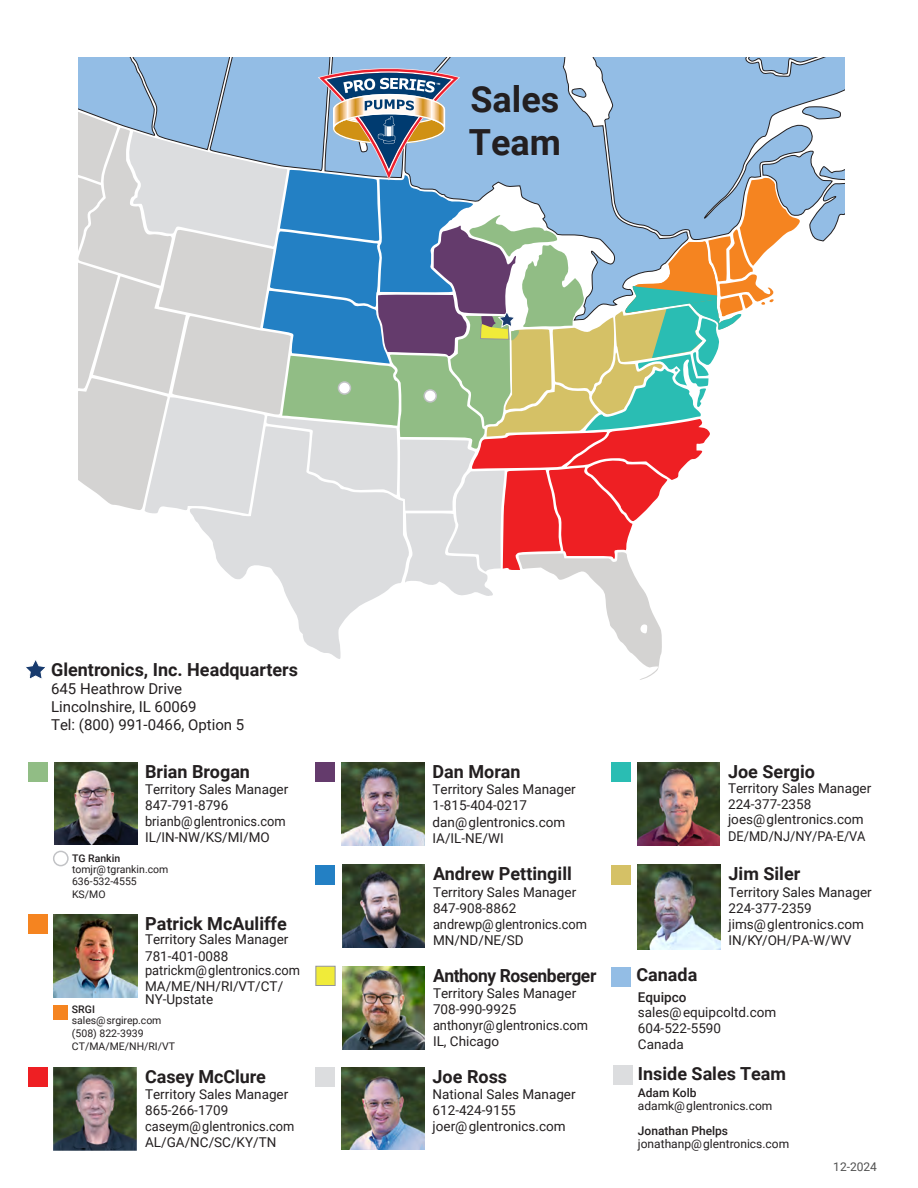
<style>
.page{position:relative;width:918px;height:1188px;background:#fff}
.page>*{position:absolute;margin:0;border:0;box-sizing:border-box;transform-origin:0 0}
.t1{font:700 36px/43.2px "Roboto";color:#231f20}
.t2{font:700 18px "Roboto";color:#231f20}
.t3{font:700 18px "Roboto";letter-spacing:-.025em;color:#231f20}
.t4{font:15px/18px "Roboto";color:#231f20}
.t5{font:13.5px/16.2px "Roboto";color:#231f20}
.t6{font:13.5px/15.6px "Roboto";color:#231f20;scale:.95 1}
.t7{font:500 13.5px "Roboto";color:#231f20}
.t8{font:12px "Roboto";color:#231f20}
.t9{font:500 12px "Roboto";color:#231f20}
.t10{font:12px "Roboto";color:#515151}
.t11{font:10.5px/12.6px "Roboto";color:#231f20}
.t12{font:500 10.5px "Roboto";color:#231f20}
</style>
<div class="page">
<svg style="left:26px;top:660px;width:19px;height:19px"></svg>
<div style="left:316px;top:763px;width:19px;height:19px;background:#643b6c"></div>
<img style="left:342px;top:763px;width:82px;height:82px">
<div style="left:611px;top:763px;width:20px;height:19px;background:#2abdb3"></div>
<img style="left:637px;top:763px;width:83px;height:82px">
<div style="left:316px;top:865px;width:19px;height:19px;background:#2380c4"></div>
<img style="left:342px;top:865px;width:83px;height:83px">
<div style="left:614px;top:1065px;width:19px;height:19px;background:#dcdddf"></div>
<div style="left:611px;top:967px;width:20px;height:20px;background:#93bde5"></div>
<div style="left:611px;top:865px;width:20px;height:19px;background:#d5c166"></div>
<img style="left:638px;top:865px;width:82px;height:84px">
<div style="left:28px;top:1067px;width:20px;height:19px;background:#ee1f23"></div>
<img style="left:54px;top:1067px;width:83px;height:83px">
<div style="left:316px;top:1067px;width:19px;height:19px;background:#dcdddf"></div>
<img style="left:342px;top:1067px;width:82px;height:83px">
<div style="left:28px;top:763px;width:20px;height:19px;background:#91bd85"></div>
<img style="left:55px;top:762px;width:82px;height:83px">
<div style="left:53px;top:851px;width:16px;height:15px;border:2px solid #c2c3c6;border-radius:50%"></div>
<div style="left:316px;top:966px;width:19px;height:20px;background:#f0eb39;border:1px solid #939598"></div>
<img style="left:342px;top:966px;width:83px;height:83px">
<div style="left:54px;top:1006px;width:14px;height:14px;background:#f58420"></div>
<div style="left:28px;top:915px;width:20px;height:19px;background:#f58420"></div>
<img style="left:54px;top:914px;width:83px;height:84px">
<svg style="left:78px;top:57px;width:767px;height:623px"></svg>
<h1 class="t1" style="left:469px;top:76px;width:94px">Sales<br>Team</h1>
<h2 class="t2" style="left:51px;top:657px;width:248px">Glentronics, Inc. Headquarters</h2>
<p class="t4" style="left:51px;top:680px;width:195px">645 Heathrow Drive<br>Lincolnshire, IL 60069<br>Tel: (800) 991-0466, Option 5</p>
<h2 class="t2" style="left:145px;top:759px;width:106px">Brian Brogan</h2>
<p class="t5" style="left:145px;top:780px;width:145px">Territory Sales Manager<br>847-791-8796 brianb@glentronics.com<br>IL/IN-NW/KS/MI/MO</p>
<p class="t12" style="left:72px;top:851px;width:50px">TG Rankin</p>
<p class="t11" style="left:72px;top:862px;width:98px">tomjr@tgrankin.com<br>636-532-4555<br>KS/MO</p>
<h2 class="t2" style="left:145px;top:911px;width:143px">Patrick McAuliffe</h2>
<p class="t5" style="left:145px;top:931px;width:145px">Territory Sales Manager<br>781-401-0088</p>
<p class="t6" style="left:145px;top:962px;width:165px">patrickm@glentronics.com<br>MA/ME/NH/RI/VT/CT/</p>
<p class="t5" style="left:145px;top:991px;width:70px">NY-Upstate</p>
<p class="t12" style="left:72px;top:1002px;width:25px">SRGI</p>
<p class="t11" style="left:72px;top:1014px;width:105px">sales@srgirep.com (508) 822-3939<br>CT/MA/ME/NH/RI/VT</p>
<h2 class="t2" style="left:145px;top:1064px;width:122px">Casey McClure</h2>
<p class="t5" style="left:145px;top:1085px;width:151px">Territory Sales Manager<br>865-266-1709 caseym@glentronics.com<br>AL/GA/NC/SC/KY/TN</p>
<h2 class="t2" style="left:433px;top:759px;width:89px">Dan Moran</h2>
<p class="t5" style="left:433px;top:781px;width:145px">Territory Sales Manager<br>1-815-404-0217 dan@glentronics.com<br>IA/IL-NE/WI</p>
<h2 class="t2" style="left:433px;top:861px;width:140px">Andrew Pettingill</h2>
<p class="t5" style="left:433px;top:883px;width:156px">Territory Sales Manager<br>847-908-8862 andrewp@glentronics.com<br>MN/ND/NE/SD</p>
<h2 class="t3" style="left:433px;top:963px;width:165px">Anthony Rosenberger</h2>
<p class="t5" style="left:433px;top:984px;width:156px">Territory Sales Manager<br>708-990-9925 anthonyr@glentronics.com<br>IL, Chicago</p>
<h2 class="t2" style="left:433px;top:1064px;width:76px">Joe Ross</h2>
<p class="t5" style="left:433px;top:1085px;width:145px">National Sales Manager<br>612-424-9155 joer@glentronics.com</p>
<h2 class="t2" style="left:728px;top:759px;width:89px">Joe Sergio</h2>
<p class="t5" style="left:728px;top:779px;width:145px">Territory Sales Manager<br>224-377-2358</p>
<p class="t5" style="left:728px;top:810px;width:139px;line-height:17.5px">joes@glentronics.com<br>DE/MD/NJ/NY/PA-E/VA</p>
<h2 class="t2" style="left:729px;top:861px;width:73px">Jim Siler</h2>
<p class="t5" style="left:729px;top:883px;width:145px">Territory Sales Manager<br>224-377-2359 jims@glentronics.com<br>IN/KY/OH/PA-W/WV</p>
<h2 class="t2" style="left:636px;top:962px;width:62px">Canada</h2>
<p class="t7" style="left:638px;top:988px;width:50px">Equipco</p>
<p class="t5" style="left:638px;top:1003px;width:140px">sales@equipcoltd.com<br>604-522-5590<br>Canada</p>
<h2 class="t2" style="left:638px;top:1061px;width:150px">Inside Sales Team</h2>
<p class="t9" style="left:638px;top:1084px;width:60px">Adam Kolb</p>
<p class="t8" style="left:638px;top:1097px;width:136px">adamk@glentronics.com</p>
<p class="t9" style="left:638px;top:1122px;width:92px">Jonathan Phelps</p>
<p class="t8" style="left:638px;top:1135px;width:153px">jonathanp@glentronics.com</p>
<p class="t10" style="left:833px;top:1158px;width:45px">12-2024</p>
</div>
